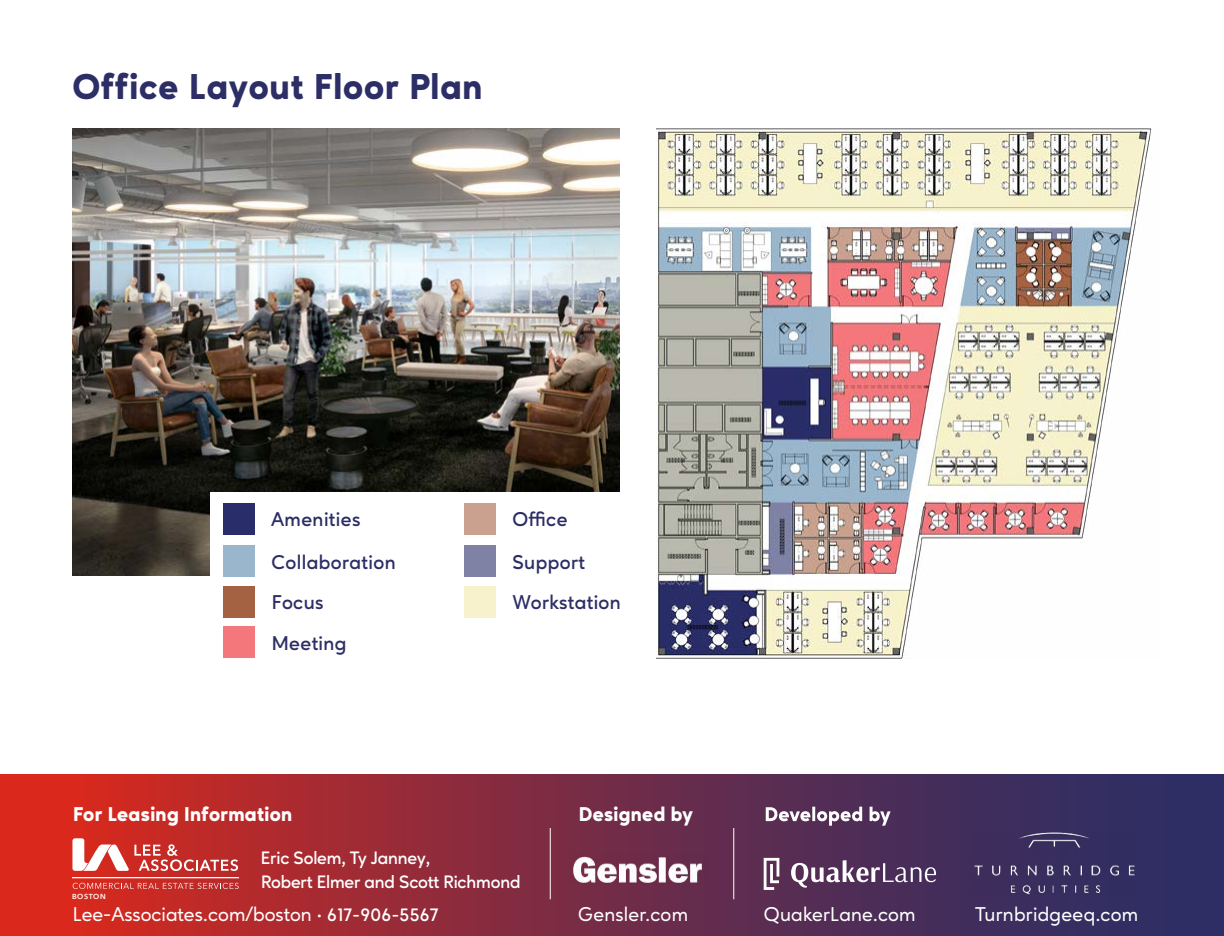
<style>
.page{position:relative;width:1224px;height:936px;background:#fff}
.page>*{position:absolute;margin:0;border:0;box-sizing:border-box;transform-origin:0 0}
.t1{font:800 36px "Ageo";letter-spacing:.025em;color:#2c2e65}
.t2{font:500 20px "Ageo";letter-spacing:.01em;color:#fff}
.t3{font:600 20px/42.6px "Ageo";letter-spacing:.02em;color:#2c2e65}
.t4{font:800 20px "Ageo";letter-spacing:.015em;color:#fff}
.t5{font:600 18px/24.4px "Ageo";letter-spacing:-.01em;color:#fff}
.t6{font:600 7.2px "Avenir Next";letter-spacing:.085em;color:#fff}
.s1{font-weight:600}
.s2{font-weight:600;font-size:18px}
</style>
<div class="page">
<img style="left:656px;top:128px;width:496px;height:531px">
<img style="left:72px;top:128px;width:547px;height:448px">
<div style="left:210px;top:492px;width:420px;height:183px;background:#fff"></div>
<div style="left:223px;top:503px;width:32px;height:31px;background:#292d69"></div>
<div style="left:464px;top:503px;width:32px;height:32px;background:#c9a18e"></div>
<div style="left:223px;top:545px;width:32px;height:32px;background:#99b6cd"></div>
<div style="left:464px;top:545px;width:32px;height:32px;background:#7f81a5"></div>
<div style="left:223px;top:586px;width:32px;height:31px;background:#a56242"></div>
<div style="left:464px;top:586px;width:32px;height:31px;background:#f7f2cc"></div>
<div style="left:223px;top:626px;width:32px;height:32px;background:#f4777c"></div>
<svg style="left:0;top:774px;width:1224px;height:162px;background:#7c2b43"></svg>
<svg style="left:764px;top:858px;width:15px;height:32px"></svg>
<svg style="left:791px;top:860px;width:145px;height:28px"></svg>
<svg style="left:766px;top:807px;width:125px;height:19px"></svg>
<img style="left:568px;top:854px;width:140px;height:30px">
<svg style="left:72px;top:838px;width:166px;height:33px"></svg>
<svg style="left:73px;top:883px;width:166px;height:6px"></svg>
<hr style="left:72px;top:878px;width:167px;height:1px;background:#fff">
<hr style="left:733px;top:828px;width:1px;height:71px;background:#fff">
<hr style="left:550px;top:828px;width:1px;height:71px;background:#fff">
<img style="left:974px;top:832px;width:161px;height:62px">
<h1 class="t1" style="left:72px;top:66px;width:412px">Office Layout Floor Plan</h1>
<p class="t3" style="left:271px;top:498px;width:126px">Amenities<br>Collaboration</p>
<p class="t3" style="left:272px;top:582px;width:76px;line-height:40.6px">Focus<br>Meeting</p>
<p class="t4" style="left:73px;top:803px;width:221px">For Leasing Information</p>
<p class="t3" style="left:512px;top:498px;width:74px">Office<br>Support</p>
<p class="t3" style="left:513px;top:581px;width:110px">Workstation</p>
<p class="t4" style="left:579px;top:803px;width:115px">Designed by</p>
<p class="t6" style="left:72px;top:890px;width:35px">BOSTON</p>
<p class="t5" style="left:261px;top:846px;width:261px">Eric Solem, Ty Janney,<br>Robert Elmer and Scott Richmond</p>
<p class="t2" style="left:73px;top:903px;width:367px">Lee-Associates.com/boston <span class="s1">∙</span> <span class="s2">617-906-5567</span></p>
<p class="t2" style="left:578px;top:903px;width:112px">Gensler.com</p>
<p class="t2" style="left:764px;top:903px;width:153px">QuakerLane.com</p>
<p class="t2" style="left:975px;top:903px;width:165px">Turnbridgeeq.com</p>
</div>
